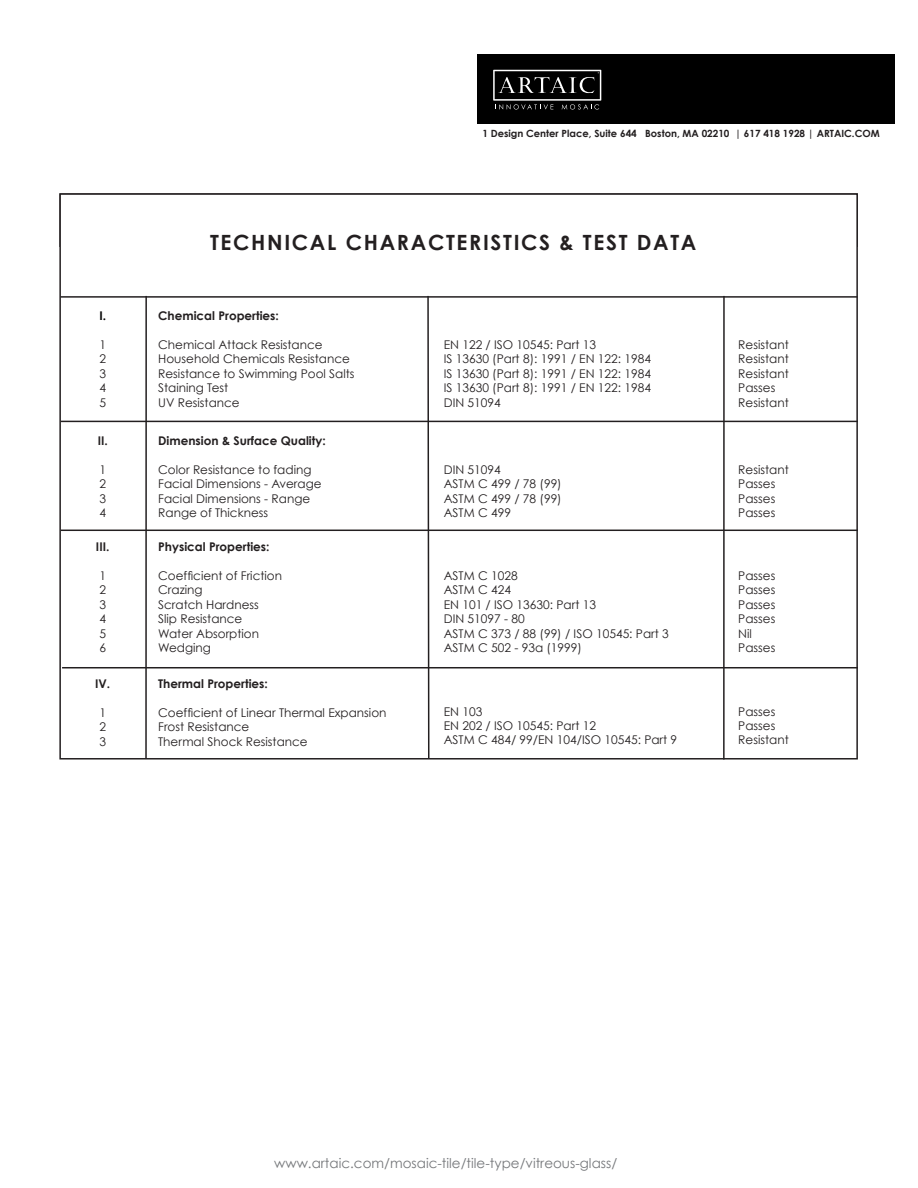
<style>
.page{position:relative;width:918px;height:1188px;background:#fff}
.page>*{position:absolute;margin:0;border:0;box-sizing:border-box;transform-origin:0 0}
.t1{font:700 21px "Century Gothic";letter-spacing:.08em;color:#231f20}
.t2{font:13.5px "Century Gothic";color:#76787b}
.t3{font:12px/14.4px "Century Gothic";color:#231f20}
.t4{font:700 12px "Century Gothic";color:#231f20}
.t5{font:700 12px "Century Gothic";color:#000}
.t6{font:700 9.9px "Century Gothic";color:#231f20}
</style>
<div class="page">
<div style="left:59px;top:193px;width:799px;height:55px;border:2px solid #231f20"></div>
<hr style="left:60px;top:296px;width:797px;height:2px;background:#231f20">
<hr style="left:61px;top:421px;width:797px;height:1px;background:#231f20">
<hr style="left:61px;top:530px;width:797px;height:1px;background:#231f20">
<hr style="left:62px;top:667px;width:796px;height:1px;background:#231f20">
<hr style="left:145px;top:296px;width:2px;height:462px;background:#231f20">
<svg style="left:427px;top:295px;width:3px;height:465px"></svg>
<hr style="left:723px;top:296px;width:2px;height:464px;background:#231f20">
<div style="left:477px;top:54px;width:418px;height:69px;background:#000"></div>
<svg style="left:493px;top:70px;width:108px;height:40px"></svg>
<p class="t5" style="left:99px;top:308px;width:8px">I.</p>
<p class="t3" style="left:99px;top:337px;width:8px">1</p>
<p class="t3" style="left:99px;top:352px;width:8px">2</p>
<p class="t3" style="left:99px;top:366px;width:8px">3</p>
<p class="t3" style="left:99px;top:380px;width:8px">4</p>
<p class="t3" style="left:99px;top:395px;width:8px">5</p>
<p class="t4" style="left:98px;top:433px;width:12px">II.</p>
<p class="t3" style="left:99px;top:462px;width:8px">1</p>
<p class="t3" style="left:99px;top:476px;width:8px">2</p>
<p class="t3" style="left:99px;top:491px;width:8px">3</p>
<p class="t3" style="left:99px;top:505px;width:8px">4</p>
<p class="t4" style="left:96px;top:539px;width:15px">III.</p>
<p class="t3" style="left:99px;top:568px;width:8px">1</p>
<p class="t3" style="left:99px;top:583px;width:8px">2</p>
<p class="t3" style="left:99px;top:597px;width:8px">3</p>
<p class="t3" style="left:99px;top:611px;width:8px;text-align:justify">4<br>5<br>6</p>
<p class="t4" style="left:95px;top:676px;width:17px">IV.</p>
<p class="t3" style="left:99px;top:705px;width:8px">1</p>
<p class="t3" style="left:99px;top:720px;width:8px">2</p>
<p class="t3" style="left:99px;top:734px;width:8px">3</p>
<p class="t6" style="left:482px;top:127px;width:399px">1 Design Center Place, Suite 644 Boston, MA 02210 | 617 418 1928 | ARTAIC.COM</p>
<p class="t1" style="left:210px;top:229px;width:488px">TECHNICAL CHARACTERISTICS &amp; TEST DATA</p>
<p class="t4" style="left:158px;top:308px;width:122px">Chemical Properties:</p>
<p class="t3" style="left:158px;top:337px;width:198px">Chemical Attack Resistance<br>Household Chemicals Resistance<br>Resistance to Swimming Pool Salts<br>Staining Test<br>UV Resistance</p>
<p class="t3" style="left:444px;top:337px;width:209px">EN 122 / ISO 10545: Part 13<br>IS 13630 (Part 8): 1991 / EN 122: 1984<br>IS 13630 (Part 8): 1991 / EN 122: 1984<br>IS 13630 (Part 8): 1991 / EN 122: 1984<br>DIN 51094</p>
<p class="t3" style="left:738px;top:337px;width:52px">Resistant</p>
<p class="t3" style="left:738px;top:352px;width:52px">Resistant</p>
<p class="t3" style="left:738px;top:366px;width:52px">Resistant</p>
<p class="t3" style="left:738px;top:380px;width:52px">Passes<br>Resistant</p>
<p class="t4" style="left:158px;top:433px;width:169px">Dimension &amp; Surface Quality:</p>
<p class="t3" style="left:158px;top:462px;width:165px">Color Resistance to fading<br>Facial Dimensions - Average<br>Facial Dimensions - Range<br>Range of Thickness</p>
<p class="t3" style="left:444px;top:462px;width:120px">DIN 51094<br>ASTM C 499 / 78 (99)<br>ASTM C 499 / 78 (99)<br>ASTM C 499</p>
<p class="t3" style="left:738px;top:462px;width:52px">Resistant</p>
<p class="t3" style="left:738px;top:476px;width:39px">Passes</p>
<p class="t3" style="left:738px;top:491px;width:39px">Passes</p>
<p class="t3" style="left:738px;top:505px;width:39px">Passes</p>
<p class="t4" style="left:158px;top:539px;width:113px">Physical Properties:</p>
<p class="t3" style="left:158px;top:568px;width:125px">Coefficient of Friction<br>Crazing<br>Scratch Hardness<br>Slip Resistance<br>Water Absorption<br>Wedging</p>
<p class="t3" style="left:444px;top:568px;width:227px">ASTM C 1028<br>ASTM C 424<br>EN 101 / ISO 13630: Part 13<br>DIN 51097 - 80<br>ASTM C 373 / 88 (99) / ISO 10545: Part 3<br>ASTM C 502 - 93a (1999)</p>
<p class="t3" style="left:738px;top:568px;width:39px">Passes</p>
<p class="t3" style="left:738px;top:583px;width:39px">Passes</p>
<p class="t3" style="left:738px;top:597px;width:39px">Passes</p>
<p class="t3" style="left:738px;top:611px;width:39px">Passes<br>Nil</p>
<p class="t3" style="left:738px;top:640px;width:39px">Passes</p>
<p class="t4" style="left:158px;top:676px;width:111px">Thermal Properties:</p>
<p class="t3" style="left:158px;top:705px;width:230px">Coefficient of Linear Thermal Expansion<br>Frost Resistance<br>Thermal Shock Resistance</p>
<p class="t3" style="left:444px;top:704px;width:235px">EN 103<br>EN 202 / ISO 10545: Part 12<br>ASTM C 484/ 99/EN 104/ISO 10545: Part 9</p>
<p class="t3" style="left:738px;top:704px;width:39px">Passes</p>
<p class="t3" style="left:738px;top:718px;width:39px">Passes</p>
<p class="t3" style="left:738px;top:733px;width:52px">Resistant</p>
<p class="t2" style="left:274px;top:1155px;width:344px">www.artaic.com/mosaic-tile/tile-type/vitreous-glass/</p>
</div>
